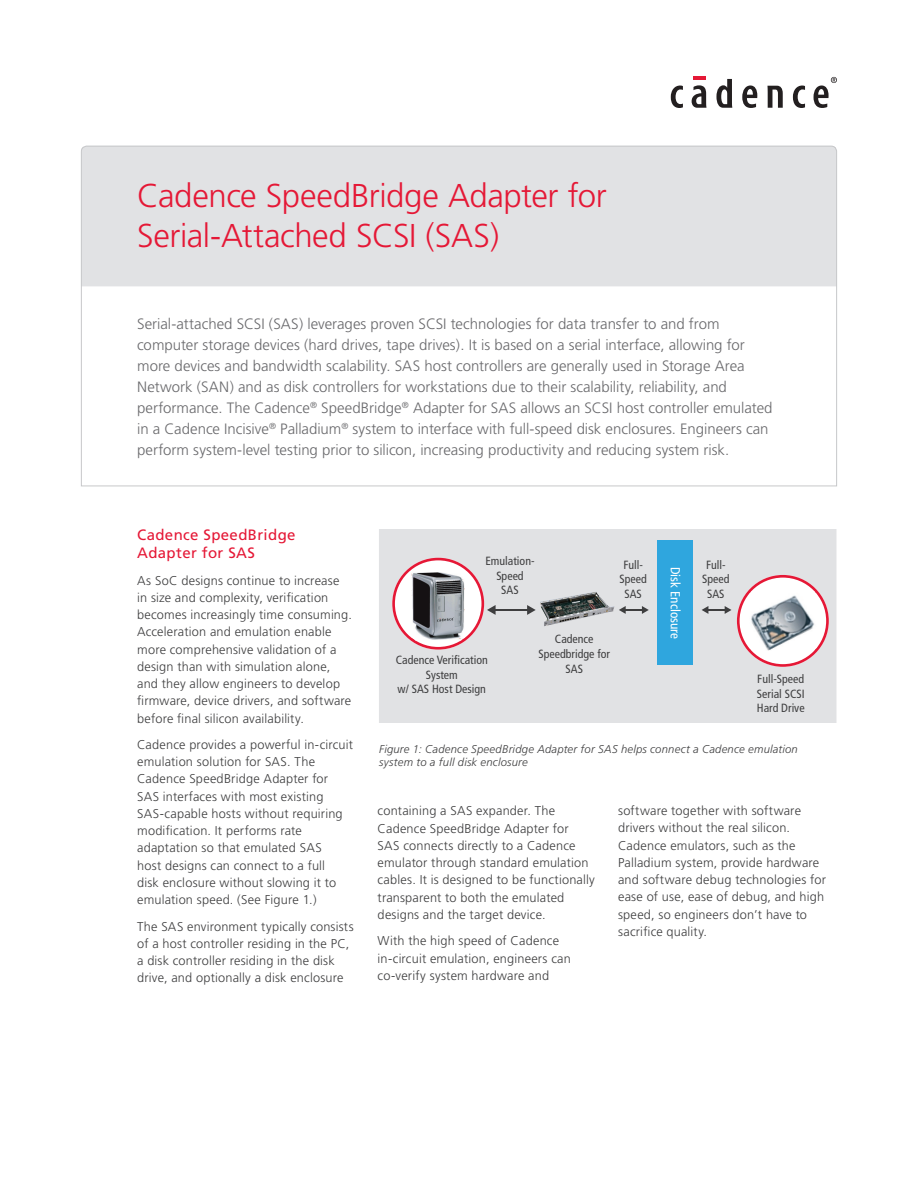
<style>
.page{position:relative;width:918px;height:1188px;background:#fff}
.page>*{position:absolute;margin:0;border:0;box-sizing:border-box;transform-origin:0 0}
.Title_Level_1{font:300 33px/39.6px "Frutiger";letter-spacing:-.015em;color:#e51836}
.Intro__Paragraph{font:300 15px/21px "Frutiger";color:#69696c}
.Body_Header_A{font:15px/18px "Frutiger";letter-spacing:.025em;color:#e51836}
.t1{font:condensed 13.2px "Frutiger";color:#fff}
.Body{font:300 12.75px/17.2px "Frutiger";letter-spacing:.015em;color:#3e3e3f}
.t2{font:condensed 11.85px/14.5px "Frutiger";color:#3e3e3f;text-align:center}
.t3{font:italic 300 11.25px/13.5px "Frutiger";letter-spacing:.02em;color:#3e3e3f}
</style>
<div class="page">
<svg style="left:671px;top:86px;width:12px;height:22px"></svg>
<svg style="left:692px;top:77px;width:14px;height:31px"></svg>
<svg style="left:716px;top:79px;width:16px;height:29px"></svg>
<svg style="left:742px;top:85px;width:15px;height:23px"></svg>
<svg style="left:767px;top:86px;width:16px;height:22px"></svg>
<svg style="left:793px;top:86px;width:12px;height:22px"></svg>
<svg style="left:814px;top:77px;width:23px;height:31px"></svg>
<svg style="left:81px;top:145px;width:756px;height:342px"></svg>
<div style="left:379px;top:529px;width:457px;height:194px;background:#e1e2e4"></div>
<hr style="left:494px;top:609px;width:35px;height:2px;background:#3e3e3f">
<svg style="left:527px;top:605px;width:9px;height:10px"></svg>
<svg style="left:392px;top:558px;width:104px;height:92px"></svg>
<svg style="left:619px;top:606px;width:30px;height:8px"></svg>
<svg style="left:702px;top:575px;width:127px;height:92px"></svg>
<img style="left:540px;top:592px;width:74px;height:35px">
<img style="left:749px;top:591px;width:68px;height:60px">
<div style="left:657px;top:540px;width:35px;height:124px;background:#2fa6de"></div>
<p class="Title_Level_1" style="left:137px;top:177px;width:471px">Cadence SpeedBridge Adapter for<br>Serial-Attached SCSI (SAS)</p>
<p class="Intro__Paragraph" style="left:137px;top:314px;width:637px">Serial-attached SCSI (SAS) leverages proven SCSI technologies for data transfer to and from computer storage devices (hard drives, tape drives). It is based on a serial interface, allowing for more devices and bandwidth scalability. SAS host controllers are generally used in Storage Area Network (SAN) and as disk controllers for workstations due to their scalability, reliability, and performance. The Cadence<sup>®</sup> SpeedBridge<sup>®</sup> Adapter for SAS allows an SCSI host controller emulated in a Cadence Incisive<sup>®</sup> Palladium<sup>®</sup> system to interface with full-speed disk enclosures. Engineers can perform system-level testing prior to silicon, increasing productivity and reducing system risk.</p>
<p class="Body_Header_A" style="left:137px;top:526px;width:160px">Cadence SpeedBridge<br>Adapter for SAS</p>
<p class="Body" style="left:137px;top:572px;width:216px">As SoC designs continue to increase in size and complexity, verification becomes increasingly time consuming.<br>Acceleration and emulation enable more comprehensive validation of a design than with simulation alone, and they allow engineers to develop firmware, device drivers, and software before final silicon availability.</p>
<p class="Body" style="left:137px;top:736px;width:217px">Cadence provides a powerful in-circuit emulation solution for SAS. The Cadence SpeedBridge Adapter for SAS interfaces with most existing SAS-capable hosts without requiring modification. It performs rate adaptation so that emulated SAS<br>host designs can connect to a full<br>disk enclosure without slowing it to emulation speed. (See Figure 1.)</p>
<p class="Body" style="left:137px;top:918px;width:218px">The SAS environment typically consists of a host controller residing in the PC, a disk controller residing in the disk drive, and optionally a disk enclosure</p>
<p class="t2" style="left:485px;top:554px;width:51px">Emulation-<br>Speed<br>SAS</p>
<p class="t2" style="left:619px;top:557px;width:29px">Full-<br>Speed<br>SAS</p>
<p class="t2" style="left:396px;top:653px;width:93px">Cadence Verification<br>System<br>w/ SAS Host Design</p>
<p class="t2" style="left:539px;top:632px;width:73px">Cadence<br>Speedbridge for<br>SAS</p>
<p class="t1" style="left:683px;top:567px;width:74px;rotate:90deg">Disk Enclosure</p>
<p class="t2" style="left:702px;top:557px;width:29px">Full-<br>Speed<br>SAS</p>
<p class="t2" style="left:757px;top:672px;width:49px;text-align:justify">Full-Speed Serial SCSI Hard Drive</p>
<p class="t3" style="left:379px;top:742px;width:420px">Figure 1: Cadence SpeedBridge Adapter for SAS helps connect a Cadence emulation system to a full disk enclosure</p>
<p class="Body" style="left:378px;top:803px;width:219px">containing a SAS expander. The Cadence SpeedBridge Adapter for<br>SAS connects directly to a Cadence emulator through standard emulation cables. It is designed to be functionally transparent to both the emulated designs and the target device.</p>
<p class="Body" style="left:378px;top:933px;width:195px">With the high speed of Cadence in-circuit emulation, engineers can co-verify system hardware and</p>
<p class="Body" style="left:618px;top:802px;width:209px">software together with software drivers without the real silicon.<br>Cadence emulators, such as the<br>Palladium system, provide hardware and software debug technologies for ease of use, ease of debug, and high speed, so engineers don’t have to sacrifice quality.</p>
</div>
